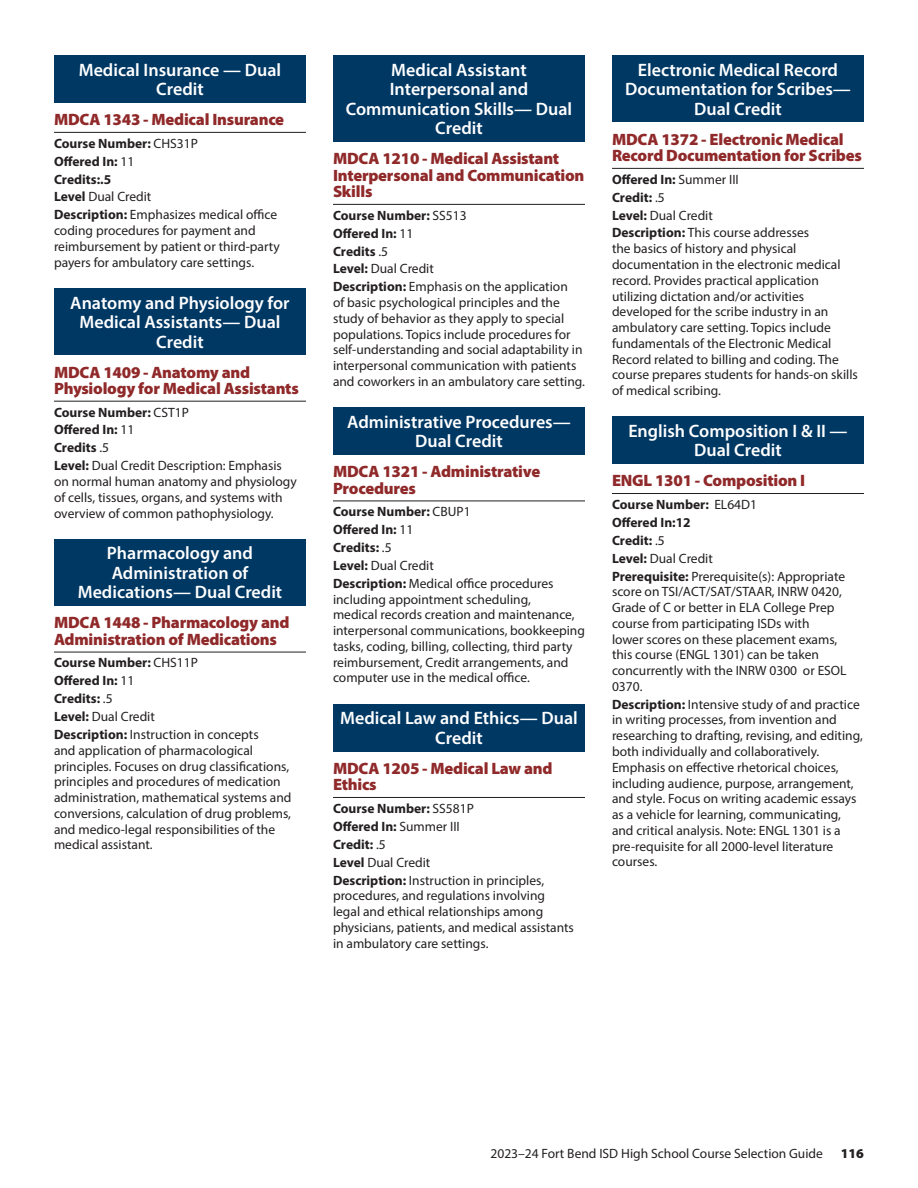
<style>
.page{position:relative;width:918px;height:1188px;background:#fff}
.page>*{position:absolute;margin:0;border:0;box-sizing:border-box;transform-origin:0 0}
.t1{font:600 18px/19.5px "Myriad Pro";color:#fff;text-align:center}
.t2{font:900 16.5px/16.5px "Myriad Pro";letter-spacing:-.015em;color:#90292a}
.t3{font:13.5px/15.8px "Myriad Pro";color:#231f20}
.t4{font:700 13.5px/17.9px "Myriad Pro";color:#231f20}
.t5{font:900 13.5px "Myriad Pro";color:#231f20}
.s1{font-weight:400}
.s2{font-weight:700}
</style>
<div class="page">
<div style="left:54px;top:56px;width:252px;height:47px;background:#003864"></div>
<hr style="left:54px;top:132px;width:252px;height:1px;background:#231f20">
<div style="left:54px;top:288px;width:252px;height:67px;background:#003864"></div>
<hr style="left:54px;top:401px;width:252px;height:1px;background:#231f20">
<div style="left:54px;top:539px;width:252px;height:67px;background:#003864"></div>
<hr style="left:54px;top:652px;width:252px;height:1px;background:#231f20">
<div style="left:333px;top:56px;width:252px;height:86px;background:#003864"></div>
<hr style="left:333px;top:204px;width:252px;height:1px;background:#231f20">
<div style="left:333px;top:408px;width:252px;height:47px;background:#003864"></div>
<hr style="left:333px;top:501px;width:252px;height:1px;background:#231f20">
<div style="left:333px;top:704px;width:252px;height:48px;background:#003864"></div>
<hr style="left:333px;top:797px;width:252px;height:1px;background:#231f20">
<div style="left:612px;top:56px;width:252px;height:66px;background:#003864"></div>
<hr style="left:612px;top:168px;width:252px;height:1px;background:#231f20">
<div style="left:612px;top:417px;width:252px;height:47px;background:#003864"></div>
<hr style="left:612px;top:493px;width:252px;height:1px;background:#231f20">
<h1 class="t1" style="left:79px;top:60px;width:204px">Medical Insurance — Dual<br>Credit</h1>
<p class="t2" style="left:54px;top:111px;width:232px">MDCA 1343 - Medical Insurance</p>
<p class="t4" style="left:54px;top:134px;width:225px">Course Number: <span class="s1">CHS31P<br></span>Offered In: <span class="s1">11<br></span>Credits:.5<br>Level <span class="s1">Dual Credit<br></span>Description: <span class="s1">Emphasizes medical office</span></p>
<p class="t3" style="left:54px;top:223px;width:227px">coding procedures for payment and reimbursement by patient or third-party payers for ambulatory care settings.</p>
<h1 class="t1" style="left:70px;top:292px;width:221px">Anatomy and Physiology for<br>Medical Assistants— Dual<br>Credit</h1>
<p class="t2" style="left:54px;top:363px;width:246px">MDCA 1409 - Anatomy and<br>Physiology for Medical Assistants</p>
<p class="t3" style="left:54px;top:403px;width:229px;line-height:17.9px"><span class="s2">Course Number:</span> CST1P<br><span class="s2">Offered In:</span> 11<br><span class="s2">Credits</span> .5<br><span class="s2">Level:</span> Dual Credit Description: Emphasis</p>
<p class="t3" style="left:54px;top:473px;width:244px">on normal human anatomy and physiology of cells, tissues, organs, and systems with overview of common pathophysiology.</p>
<h1 class="t1" style="left:78px;top:543px;width:206px">Pharmacology and<br>Administration of<br>Medications— Dual Credit</h1>
<p class="t2" style="left:54px;top:614px;width:237px">MDCA 1448 - Pharmacology and<br>Administration of Medications</p>
<p class="t4" style="left:54px;top:654px;width:206px">Course Number: <span class="s1">CHS11P<br></span>Offered In: <span class="s1">11<br></span>Credits: <span class="s1">.5<br></span>Level: <span class="s1">Dual Credit<br></span>Description: <span class="s1">Instruction in concepts</span></p>
<p class="t3" style="left:54px;top:742px;width:239px">and application of pharmacological principles. Focuses on drug classifications, principles and procedures of medication administration, mathematical systems and conversions, calculation of drug problems, and medico-legal responsibilities of the medical assistant.</p>
<h1 class="t1" style="left:346px;top:60px;width:228px">Medical Assistant<br>Interpersonal and<br>Communication Skills— Dual<br>Credit</h1>
<p class="t2" style="left:333px;top:150px;width:253px">MDCA 1210 - Medical Assistant<br>Interpersonal and Communication<br>Skills</p>
<p class="t4" style="left:333px;top:206px;width:236px">Course Number: <span class="s1">SS513<br></span>Offered In: <span class="s1">11<br></span>Credits <span class="s1">.5<br></span>Level: <span class="s1">Dual Credit<br></span>Description: <span class="s1">Emphasis on the application</span></p>
<p class="t3" style="left:333px;top:295px;width:254px">of basic psychological principles and the study of behavior as they apply to special populations. Topics include procedures for self-understanding and social adaptability in interpersonal communication with patients and coworkers in an ambulatory care setting.</p>
<h1 class="t1" style="left:347px;top:412px;width:225px">Administrative Procedures—<br>Dual Credit</h1>
<p class="t2" style="left:333px;top:463px;width:209px">MDCA 1321 - Administrative<br>Procedures</p>
<p class="t4" style="left:333px;top:502px;width:222px">Course Number: <span class="s1">CBUP1<br></span>Offered In: <span class="s1">11<br></span>Credits: <span class="s1">.5<br></span>Level: <span class="s1">Dual Credit<br></span>Description: <span class="s1">Medical office procedures</span></p>
<p class="t3" style="left:333px;top:591px;width:254px">including appointment scheduling,<br>medical records creation and maintenance, interpersonal communications, bookkeeping tasks, coding, billing, collecting, third party reimbursement, Credit arrangements, and computer use in the medical office.</p>
<h1 class="t1" style="left:340px;top:708px;width:239px">Medical Law and Ethics— Dual<br>Credit</h1>
<p class="t2" style="left:333px;top:759px;width:221px">MDCA 1205 - Medical Law and<br>Ethics</p>
<p class="t3" style="left:333px;top:799px;width:213px;line-height:17.9px"><span class="s2">Course Number:</span> SS581P<br><span class="s2">Offered In:</span> Summer III<br><span class="s2">Credit:</span> .5<br><span class="s2">Level</span> Dual Credit<br><span class="s2">Description:</span> Instruction in principles,</p>
<p class="t3" style="left:333px;top:888px;width:242px">procedures, and regulations involving legal and ethical relationships among physicians, patients, and medical assistants in ambulatory care settings.</p>
<h1 class="t1" style="left:625px;top:60px;width:227px">Electronic Medical Record<br>Documentation for Scribes—<br>Dual Credit</h1>
<p class="t2" style="left:612px;top:130px;width:251px">MDCA 1372 - Electronic Medical<br>Record Documentation for Scribes</p>
<p class="t3" style="left:612px;top:170px;width:199px;line-height:17.9px"><span class="s2">Offered In:</span> Summer III<br><span class="s2">Credit:</span> .5<br><span class="s2">Level:</span> Dual Credit<br><span class="s2">Description:</span> This course addresses</p>
<p class="t3" style="left:612px;top:241px;width:247px">the basics of history and physical documentation in the electronic medical record. Provides practical application utilizing dictation and/or activities developed for the scribe industry in an ambulatory care setting. Topics include fundamentals of the Electronic Medical Record related to billing and coding. The course prepares students for hands-on skills of medical scribing.</p>
<h1 class="t1" style="left:628px;top:421px;width:221px">English Composition I &amp; II —<br>Dual Credit</h1>
<p class="t2" style="left:612px;top:472px;width:195px">ENGL 1301 - Composition I</p>
<p class="t4" style="left:612px;top:495px;width:235px">Course Number: <span class="s1">EL64D1<br></span>Offered In:12<br>Credit: <span class="s1">.5<br></span>Level: <span class="s1">Dual Credit<br></span>Prerequisite: <span class="s1">Prerequisite(s): Appropriate</span></p>
<p class="t3" style="left:612px;top:584px;width:236px">score on TSI/ACT/SAT/STAAR, INRW 0420, Grade of C or better in ELA College Prep course from participating ISDs with<br>lower scores on these placement exams, this course (ENGL 1301) can be taken concurrently with the INRW 0300 or ESOL 0370.</p>
<p class="t3" style="left:612px;top:696px;width:252px"><span class="s2">Description:</span> Intensive study of and practice in writing processes, from invention and researching to drafting, revising, and editing, both individually and collaboratively.<br>Emphasis on effective rhetorical choices, including audience, purpose, arrangement, and style. Focus on writing academic essays as a vehicle for learning, communicating, and critical analysis. Note: ENGL 1301 is a pre-requisite for all 2000-level literature courses.</p>
<p class="t3" style="left:491px;top:1145px;width:334px">2023–24 Fort Bend ISD High School Course Selection Guide</p>
<p class="t5" style="left:841px;top:1144px;width:25px">116</p>
</div>
